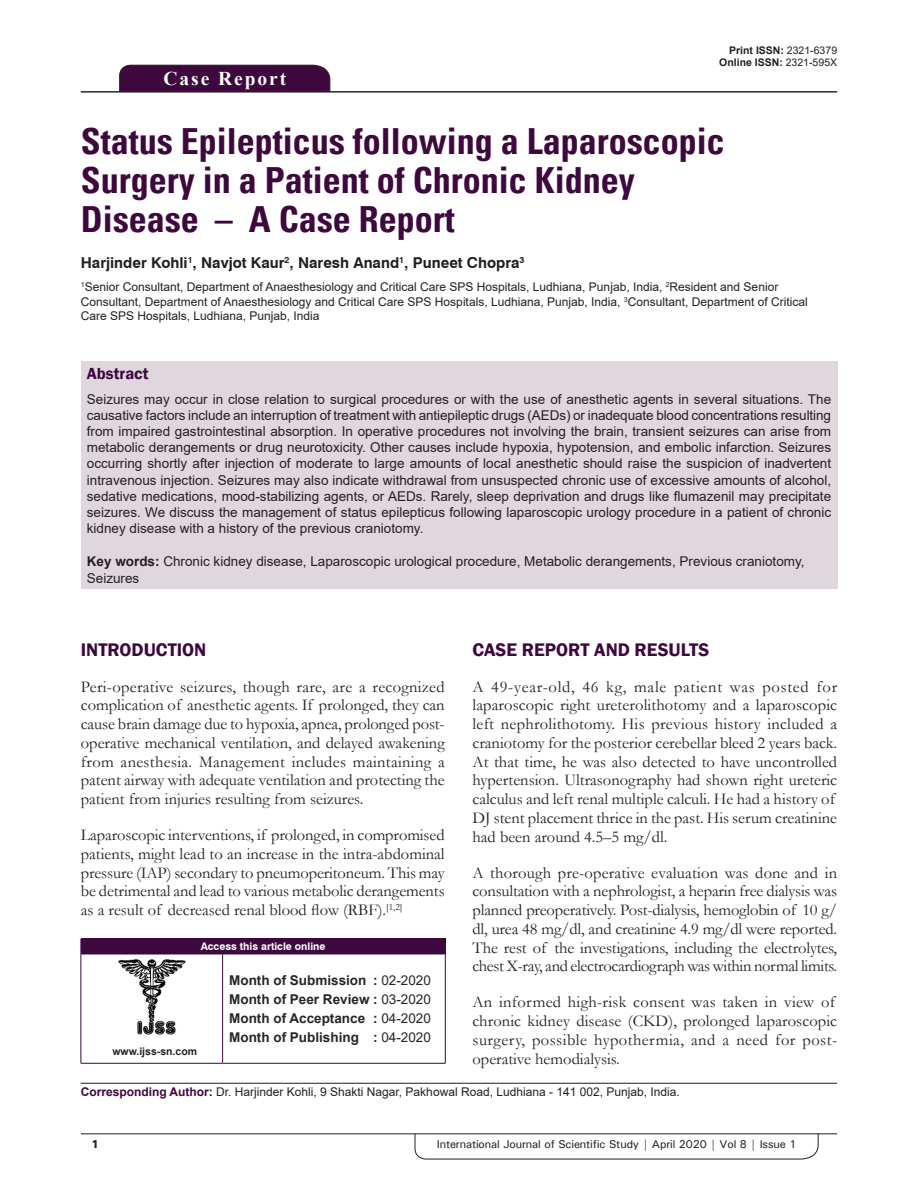
<style>
.page{position:relative;width:918px;height:1188px;background:#fff}
.page>*{position:absolute;margin:0;border:0;box-sizing:border-box;transform-origin:0 0}
.AT{font:700 condensed 36px/39px "Univers";color:#3e083e}
.AH{font:700 19.5px "Times New Roman";letter-spacing:.1em;color:#fff}
.t1{font:600 18.75px "Franklin Gothic";color:#3e083e}
.TX{font:16.5px/18.8px "Garamond";color:#231f20;text-align:justify}
.ABSH{font:600 16.5px "Franklin Gothic";color:#3e083e}
.AU{font:700 15px "Swiss 721 BT";color:#231f20}
.ABS{font:13.5px/16.2px "Arial";color:#231f20;text-align:justify}
.KWD{font:13.5px/16.2px "Arial";color:#231f20}
.HIS{font:700 13.5px/18.8px "Arial";color:#282526;text-align:justify}
.AFF{font:12px/14.4px "Arial";color:#231f20}
.ADD{font:12px "Arial";color:#231f20}
.RF{font:500 11.25px "Univers";letter-spacing:-.01em;color:#231f20}
.t2{font:700 11.25px "Univers";color:#231f20}
.DOI{font:700 10.5px "Arial";color:#231f20}
.AAO{font:700 10.5px "Swiss 721 BT";color:#fff}
.Web{font:700 10.5px "Arial";color:#231f20}
.s1{font-weight:400}
.s2{font-weight:700}
.s3{font-weight:700;color:#3e083e}
</style>
<div class="page">
<svg style="left:415px;top:1133px;width:404px;height:26px"></svg>
<hr style="left:81px;top:1134px;width:756px;height:1px;background:#231f20">
<div style="left:119px;top:65px;width:211px;height:26px;background:#3e083e"></div>
<hr style="left:81px;top:91px;width:756px;height:1px;background:#231f20">
<div style="left:81px;top:361px;width:756px;height:228px;background:#e0d7de"></div>
<hr style="left:81px;top:1083px;width:756px;height:1px;background:#3e083e">
<div style="left:81px;top:939px;width:364px;height:15px;background:#3e083e"></div>
<svg style="left:445px;top:939px;width:1px;height:15px"></svg>
<hr style="left:81px;top:954px;width:142px;height:1px;background:#3e083e">
<hr style="left:81px;top:954px;width:1px;height:109px;background:#3e083e">
<hr style="left:223px;top:954px;width:223px;height:1px;background:#3e083e">
<hr style="left:222px;top:954px;width:1px;height:109px;background:#3e083e">
<hr style="left:445px;top:954px;width:1px;height:109px;background:#3e083e">
<hr style="left:223px;top:1063px;width:223px;height:1px;background:#3e083e">
<hr style="left:81px;top:1063px;width:142px;height:1px;background:#3e083e">
<img style="left:118px;top:959px;width:68px;height:76px">
<p class="AH" style="left:163px;top:64px;width:124px">Case Report</p>
<p class="DOI" style="left:729px;top:42px;width:109px">Print ISSN: <span class="s1">2321-6379</span></p>
<p class="DOI" style="left:719px;top:55px;width:119px">Online ISSN: <span class="s1">2321-595X</span></p>
<p class="AT" style="left:81px;top:122px;width:646px">Status Epilepticus following a Laparoscopic<br>Surgery in a Patient of Chronic Kidney<br>Disease – A Case Report</p>
<p class="AU" style="left:81px;top:254px;width:445px">Harjinder Kohli<sup>1</sup>, Navjot Kaur<sup>2</sup>, Naresh Anand<sup>1</sup>, Puneet Chopra<sup>3</sup></p>
<p class="AFF" style="left:81px;top:280px;width:728px"><sup>1</sup>Senior Consultant, Department of Anaesthesiology and Critical Care SPS Hospitals, Ludhiana, Punjab, India, <sup>2</sup>Resident and Senior<br>Consultant, Department of Anaesthesiology and Critical Care SPS Hospitals, Ludhiana, Punjab, India, <sup>3</sup>Consultant, Department of Critical<br>Care SPS Hospitals, Ludhiana, Punjab, India</p>
<p class="ABSH" style="left:87px;top:363px;width:63px">Abstract</p>
<p class="ABS" style="left:87px;top:391px;width:746px">Seizures may occur in close relation to surgical procedures or with the use of anesthetic agents in several situations. The causative factors include an interruption of treatment with antiepileptic drugs (AEDs) or inadequate blood concentrations resulting from impaired gastrointestinal absorption. In operative procedures not involving the brain, transient seizures can arise from metabolic derangements or drug neurotoxicity. Other causes include hypoxia, hypotension, and embolic infarction. Seizures occurring shortly after injection of moderate to large amounts of local anesthetic should raise the suspicion of inadvertent intravenous injection. Seizures may also indicate withdrawal from unsuspected chronic use of excessive amounts of alcohol, sedative medications, mood-stabilizing agents, or AEDs. Rarely, sleep deprivation and drugs like flumazenil may precipitate seizures. We discuss the management of status epilepticus following laparoscopic urology procedure in a patient of chronic kidney disease with a history of the previous craniotomy.</p>
<p class="KWD" style="left:87px;top:553px;width:719px"><span class="s2">Key words:</span> Chronic kidney disease, Laparoscopic urological procedure, Metabolic derangements, Previous craniotomy,<br>Seizures</p>
<h1 class="t1" style="left:81px;top:638px;width:127px">INTRODUCTION</h1>
<p class="TX" style="left:81px;top:677px;width:365px">Peri-operative seizures, though rare, are a recognized complication of anesthetic agents. If prolonged, they can cause brain damage due to hypoxia, apnea, prolonged post&shy;operative mechanical ventilation, and delayed awakening from anesthesia. Management includes maintaining a patent airway with adequate ventilation and protecting the patient from injuries resulting from seizures.</p>
<p class="TX" style="left:81px;top:825px;width:365px">Laparoscopic interventions, if prolonged, in compromised patients, might lead to an increase in the intra-abdominal pressure (IAP) secondary to pneumoperitoneum. This may be detrimental and lead to various metabolic derangements as a result of decreased renal blood flow (RBF).<sup>[1,2]</sup></p>
<p class="AAO" style="left:201px;top:940px;width:126px">Access this article online</p>
<p class="Web" style="left:112px;top:1044px;width:86px">www.ijss-sn.com</p>
<p class="HIS" style="left:229px;top:971px;width:203px">Month of Submission : <span class="s1">02-2020<br></span>Month of Peer Review : <span class="s1">03-2020<br></span>Month of Acceptance : <span class="s1">04-2020<br></span>Month of Publishing : <span class="s1">04-2020</span></p>
<h1 class="t1" style="left:473px;top:638px;width:238px">CASE REPORT AND RESULTS</h1>
<p class="TX" style="left:473px;top:677px;width:366px;text-align:left">A 49-year-old, 46 kg, male patient was posted for laparoscopic right ureterolithotomy and a laparoscopic left nephrolithotomy. His previous history included a craniotomy for the posterior cerebellar bleed 2 years back.<br>At that time, he was also detected to have uncontrolled hypertension. Ultrasonography had shown right ureteric calculus and left renal multiple calculi. He had a history of DJ stent placement thrice in the past. His serum creatinine had been around 4.5–5 mg/dl.</p>
<p class="TX" style="left:473px;top:863px;width:366px">A thorough pre-operative evaluation was done and in consultation with a nephrologist, a heparin free dialysis was planned preoperatively. Post-dialysis, hemoglobin of 10 g/ dl, urea 48 mg/dl, and creatinine 4.9 mg/dl were reported.<br>The rest of the investigations, including the electrolytes, chest X-ray, and electrocardiograph was within normal limits.</p>
<p class="TX" style="left:473px;top:992px;width:366px;text-align:left">An informed high-risk consent was taken in view of chronic kidney disease (CKD), prolonged laparoscopic surgery, possible hypothermia, and a need for post&shy;operative hemodialysis.</p>
<p class="ADD" style="left:81px;top:1084px;width:601px"><span class="s3">Corresponding Author:</span> Dr. Harjinder Kohli, 9 Shakti Nagar, Pakhowal Road, Ludhiana - 141 002, Punjab, India.</p>
<p class="t2" style="left:92px;top:1137px;width:9px">1</p>
<p class="RF" style="left:437px;top:1137px;width:361px">International Journal of Scientific Study | April 2020 | Vol 8 | Issue 1</p>
</div>
